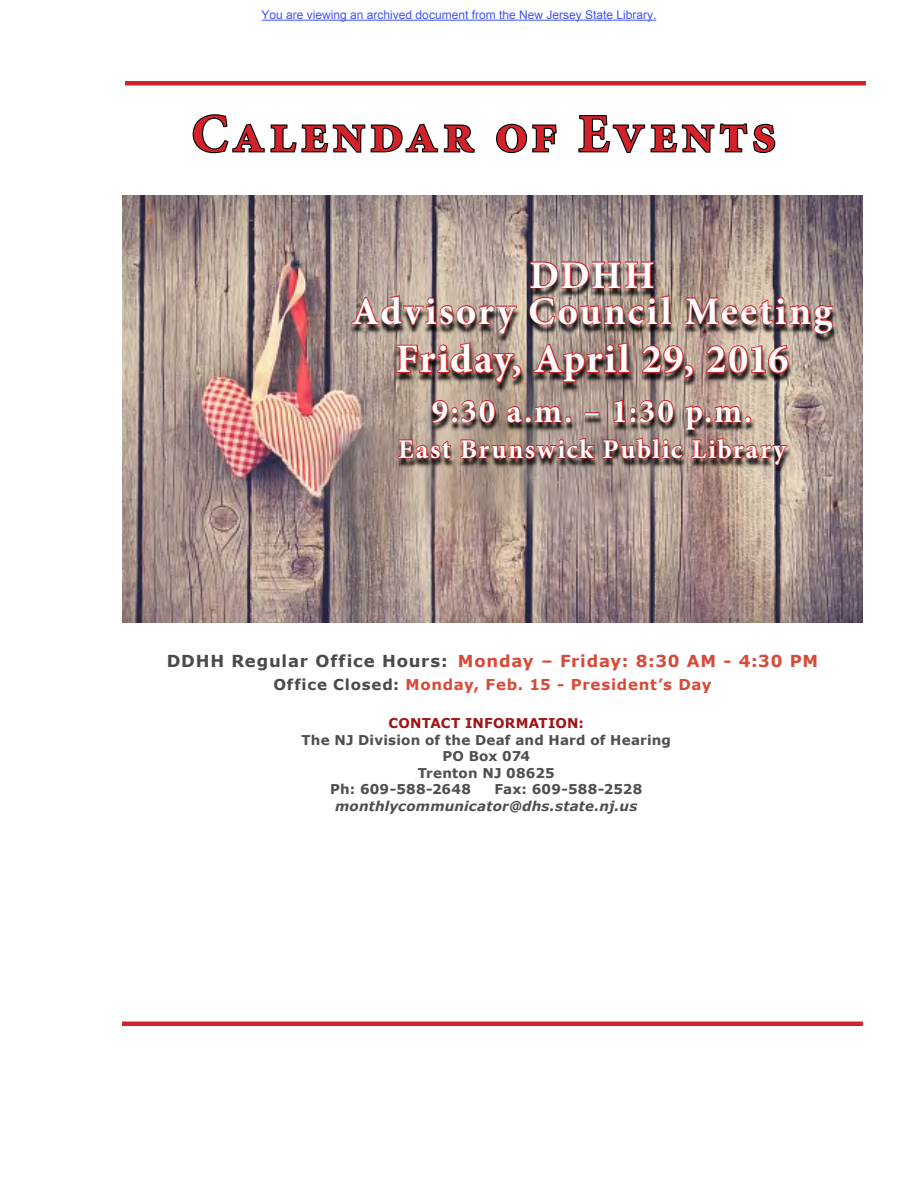
<style>
.page{position:relative;width:918px;height:1188px;background:#fff}
.page>*{position:absolute;margin:0;border:0;box-sizing:border-box;transform-origin:0 0}
.t1{font:700 54px "Minion Pro";letter-spacing:.075em;color:#d2232a}
.t2{font:700 40.5px "Minion Pro";letter-spacing:.02em;color:#fff}
.t3{font:700 39px/36px "Minion Pro";letter-spacing:.055em;color:#fff;text-align:center}
.t4{font:700 33px "Minion Pro";color:#fff}
.t5{font:700 27px "Minion Pro";letter-spacing:.05em;color:#fff}
.t6{font:700 16.5px "Verdana";letter-spacing:.05em;color:#d74b39}
.t7{font:700 15px "Verdana";letter-spacing:.045em;color:#d74b39}
.t8{font:700 13.5px "Verdana";letter-spacing:.015em;color:#4f4f51}
.t9{font:italic 700 13.5px "Verdana";letter-spacing:.01em;color:#4f4f51}
.t10{font:700 13.5px "Verdana";letter-spacing:.015em;color:#a01415}
.t11{font:12px "Arial";color:#4054ff}
.s1{color:#4a4a4d}
</style>
<div class="page">
<img style="left:122px;top:196px;width:741px;height:426px">
<hr style="left:125px;top:81px;width:741px;height:4px;background:#d2232a">
<svg style="left:192px;top:114px;width:283px;height:40px"></svg>
<svg style="left:496px;top:123px;width:61px;height:31px"></svg>
<svg style="left:578px;top:115px;width:198px;height:39px"></svg>
<hr style="left:122px;top:1022px;width:741px;height:4px;background:#d2232a">
<img style="left:351px;top:261px;width:483px;height:362px">
<hr style="left:262px;top:20px;width:394px;height:1px;background:#4054ff">
<p class="t11" style="left:262px;top:7px;width:396px">You are viewing an archived document from the New Jersey State Library.</p>
<h1 class="t1" style="left:192px;top:96px;width:586px">Calendar of Events</h1>
<h3 class="t3" style="left:352px;top:257px;width:482px">DDHH<br>Advisory Council Meeting</h3>
<h2 class="t2" style="left:396px;top:331px;width:394px">Friday, April 29, 2016</h2>
<h3 class="t4" style="left:432px;top:388px;width:322px">9:30 a.m. – 1:30 p.m.</h3>
<h3 class="t5" style="left:398px;top:430px;width:389px">East Brunswick Public Library</h3>
<p class="t6" style="left:167px;top:650px;width:653px"><span class="s1">DDHH Regular Office Hours:</span> Monday – Friday: 8:30 AM - 4:30 PM</p>
<p class="t7" style="left:273px;top:674px;width:440px"><span class="s1">Office Closed:</span> Monday, Feb. 15 - President’s Day</p>
<p class="t10" style="left:389px;top:714px;width:197px">CONTACT INFORMATION:</p>
<p class="t8" style="left:302px;top:730px;width:371px">The NJ Division of the Deaf and Hard of Hearing</p>
<p class="t8" style="left:442px;top:747px;width:89px">PO Box 074</p>
<p class="t8" style="left:418px;top:763px;width:138px">Trenton NJ 08625</p>
<p class="t8" style="left:330px;top:780px;width:142px">Ph: 609-588-2648</p>
<p class="t8" style="left:495px;top:780px;width:149px">Fax: 609-588-2528</p>
<p class="t9" style="left:335px;top:796px;width:304px">monthlycommunicator@dhs.state.nj.us</p>
</div>
